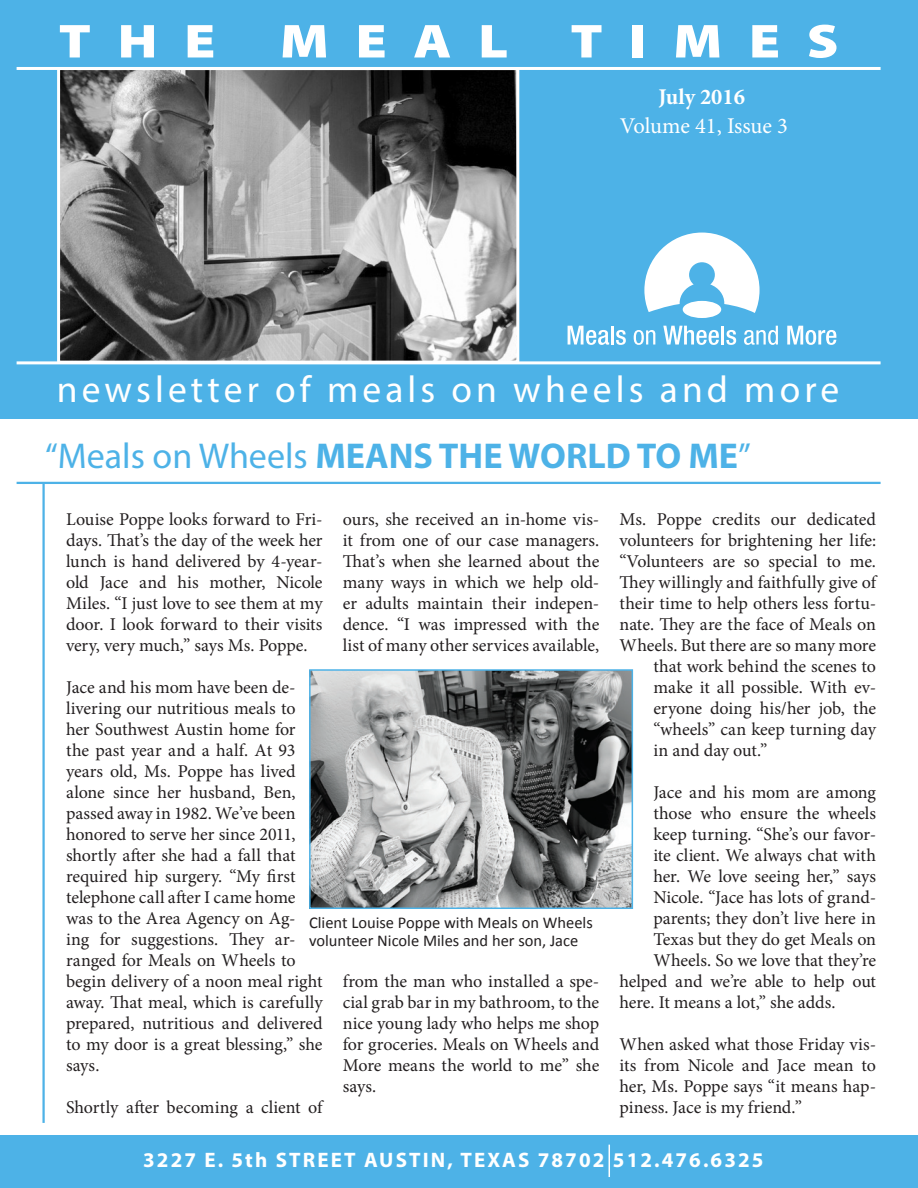
<style>
.page{position:relative;width:918px;height:1188px;background:#fff}
.page>*{position:absolute;margin:0;border:0;box-sizing:border-box;transform-origin:0 0}
.t1{font:900 48px "Myriad Pro";letter-spacing:.47em;color:#fff;scale:1.18 1}
.t2{font:37.5px "Myriad Pro";letter-spacing:.11em;color:#fff}
.t3{font:700 36px "Myriad Pro";color:#4db2e7}
.t4{font:22.5px "Minion Pro";letter-spacing:-.005em;color:#fff}
.t5{font:700 22.5px "Minion Pro";color:#fff}
.t6{font:700 21px "Myriad Pro";letter-spacing:.1em;color:#fff}
.t7{font:18px/21px "Minion Pro";letter-spacing:-.005em;color:#231f20;text-align:justify}
.t8{font:18px "Minion Pro";letter-spacing:.015em;color:#231f20}
.t9{font:16.5px/18.1px "Calibri";color:#231f20}
.s1{font-weight:400}
</style>
<div class="page">
<div style="left:0;top:0;width:918px;height:419px;background:#4db2e7"></div>
<img style="left:61px;top:71px;width:454px;height:289px">
<div style="left:57px;top:67px;width:462px;height:297px;border:3px solid #fff"></div>
<hr style="left:17px;top:361px;width:864px;height:3px;background:#fff">
<svg style="left:568px;top:326px;width:41px;height:19px"></svg>
<hr style="left:611px;top:326px;width:3px;height:19px;background:#fff">
<svg style="left:616px;top:330px;width:10px;height:15px"></svg>
<svg style="left:634px;top:330px;width:21px;height:15px"></svg>
<svg style="left:663px;top:326px;width:56px;height:19px"></svg>
<hr style="left:721px;top:326px;width:3px;height:19px;background:#fff">
<svg style="left:726px;top:330px;width:10px;height:15px"></svg>
<svg style="left:744px;top:326px;width:34px;height:19px"></svg>
<svg style="left:787px;top:326px;width:49px;height:19px"></svg>
<div style="left:683px;top:301px;width:38px;height:17px;background:#fff;border-radius:50%"></div>
<svg style="left:644px;top:233px;width:116px;height:80px"></svg>
<hr style="left:17px;top:482px;width:864px;height:2px;background:#4db2e7">
<hr style="left:42px;top:483px;width:3px;height:640px;background:#4db2e7">
<div style="left:0;top:1136px;width:918px;height:52px;background:#4db2e7"></div>
<hr style="left:17px;top:67px;width:864px;height:3px;background:#fff">
<hr style="left:609px;top:1145px;width:1px;height:32px;background:#fff">
<img style="left:312px;top:672px;width:318px;height:234px">
<div style="left:309px;top:669px;width:324px;height:240px;border:2px solid #4db2e7"></div>
<h1 class="t1" style="left:59px;top:9px;width:134px">THE</h1>
<h1 class="t1" style="left:280px;top:9px;width:195px">MEAL</h1>
<h1 class="t1" style="left:570px;top:9px;width:229px">TIMES</h1>
<p class="t5" style="left:658px;top:81px;width:88px">July 2016</p>
<p class="t4" style="left:620px;top:111px;width:170px">Volume 41, Issue 3</p>
<h2 class="t2" style="left:57px;top:367px;width:784px">newsletter of meals on wheels and more</h2>
<h3 class="t3" style="left:45px;top:433px;width:707px"><span class="s1">“Meals on Wheels</span> MEANS THE WORLD TO ME<span class="s1">”</span></h3>
<p class="t7" style="left:66px;top:509px;width:258px">Louise Poppe looks forward to Fri&shy;days. That’s the day of the week her lunch is hand delivered by 4-year&shy;old Jace and his mother, Nicole Miles. “I just love to see them at my door. I look forward to their visits very, very much,” says Ms. Poppe.</p>
<p class="t7" style="left:66px;top:677px;width:258px;text-align:left">Jace and his mom have been de&shy;livering our nutritious meals to her Southwest Austin home for the past year and a half. At 93 years old, Ms. Poppe has lived alone since her husband, Ben, passed away in 1982. We’ve been honored to serve her since 2011, shortly after she had a fall that required hip surgery. “My first telephone call after I came home was to the Area Agency on Ag&shy;ing for suggestions. They ar&shy;ranged for Meals on Wheels to begin delivery of a noon meal right away. That meal, which is carefully prepared, nutritious and delivered to my door is a great blessing,” she says.</p>
<p class="t7" style="left:66px;top:1097px;width:258px">Shortly after becoming a client of</p>
<p class="t7" style="left:343px;top:509px;width:258px">ours, she received an in-home vis&shy;it from one of our case managers.<br>That’s when she learned about the many ways in which we help old&shy;er adults maintain their indepen&shy;dence. “I was impressed with the list of many other services available,</p>
<p class="t9" style="left:309px;top:913px;width:285px">Client Louise Poppe with Meals on Wheels volunteer Nicole Miles and her son, Jace</p>
<p class="t7" style="left:343px;top:971px;width:258px">from the man who installed a spe&shy;cial grab bar in my bathroom, to the nice young lady who helps me shop for groceries. Meals on Wheels and More means the world to me” she says.</p>
<p class="t7" style="left:620px;top:509px;width:258px">Ms. Poppe credits our dedicated</p>
<p class="t7" style="left:620px;top:530px;width:258px">volunteers for brightening her life:</p>
<p class="t7" style="left:620px;top:551px;width:258px">“Volunteers are so special to me.</p>
<p class="t8" style="left:620px;top:570px;width:258px">They willingly and faithfully give of</p>
<p class="t7" style="left:620px;top:593px;width:258px">their time to help others less fortu-</p>
<p class="t7" style="left:620px;top:614px;width:258px">nate. They are the face of Meals on</p>
<p class="t7" style="left:620px;top:635px;width:258px">Wheels. But there are so many more</p>
<p class="t7" style="left:653px;top:656px;width:224px">that work behind the scenes to</p>
<p class="t7" style="left:653px;top:677px;width:224px">make it all possible. With ev-</p>
<p class="t7" style="left:653px;top:698px;width:224px">eryone doing his/her job, the</p>
<p class="t7" style="left:653px;top:719px;width:224px">“wheels” can keep turning day</p>
<p class="t7" style="left:653px;top:740px;width:116px">in and day out.”</p>
<p class="t7" style="left:653px;top:782px;width:224px">Jace and his mom are among</p>
<p class="t7" style="left:653px;top:803px;width:224px">those who ensure the wheels</p>
<p class="t7" style="left:653px;top:824px;width:224px">keep turning. “She’s our favor-</p>
<p class="t7" style="left:653px;top:845px;width:224px">ite client. We always chat with</p>
<p class="t7" style="left:653px;top:866px;width:224px">her. We love seeing her,” says</p>
<p class="t7" style="left:653px;top:887px;width:224px">Nicole. “Jace has lots of grand-</p>
<p class="t7" style="left:653px;top:908px;width:224px">parents; they don’t live here in</p>
<p class="t7" style="left:653px;top:929px;width:224px">Texas but they do get Meals on</p>
<p class="t7" style="left:653px;top:950px;width:224px">Wheels. So we love that they’re</p>
<p class="t7" style="left:620px;top:971px;width:258px">helped and we’re able to help out</p>
<p class="t7" style="left:620px;top:992px;width:217px">here. It means a lot,” she adds.</p>
<p class="t7" style="left:620px;top:1034px;width:258px">When asked what those Friday vis&shy;its from Nicole and Jace mean to her, Ms. Poppe says “it means hap&shy;piness. Jace is my friend.”</p>
<p class="t6" style="left:143px;top:1146px;width:622px">3227 E. 5th STREET AUSTIN, TEXAS 78702 512.476.6325</p>
</div>
